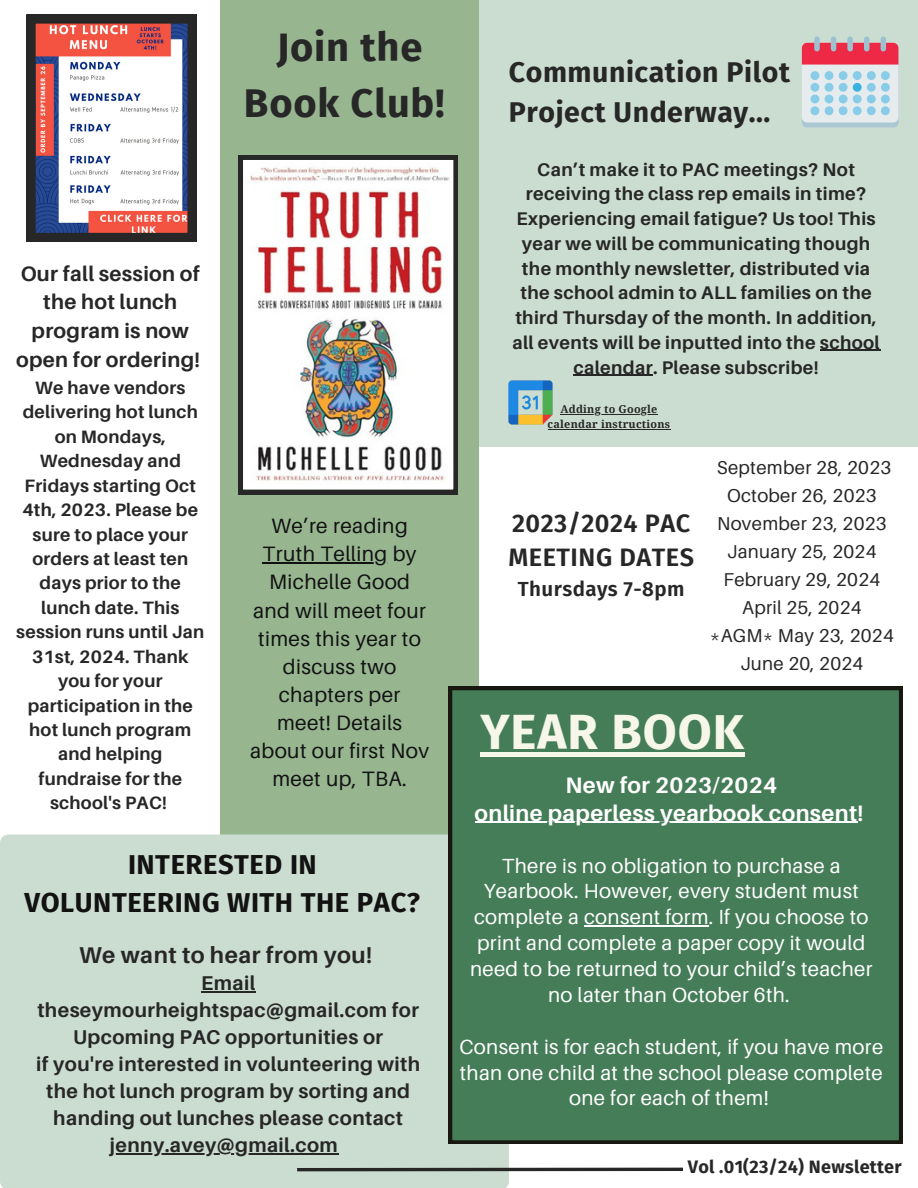
<style>
.page{position:relative;width:918px;height:1188px;background:#fff}
.page>*{position:absolute;margin:0;border:0;box-sizing:border-box;transform-origin:0 0}
.t1{font:700 49.2px "Fira Sans";letter-spacing:.02em;color:#f6f6e9}
.t2{font:700 39.9px/55.5px "Fira Sans";letter-spacing:.02em;color:#272727;text-align:center}
.t3{font:700 28.5px "Fira Sans";letter-spacing:.02em;color:#272727}
.t4{font:700 27.45px "Fira Sans";letter-spacing:.02em;color:#121212}
.t5{font:600 25.35px/34.8px "Fira Sans";letter-spacing:.02em;color:#272727}
.t6{font:700 22.95px "Aileron";letter-spacing:.02em;color:#272727}
.t7{font:700 22.35px "Aileron";letter-spacing:.015em;color:#fff}
.t8{font:20.85px/28.2px "Aileron";letter-spacing:.02em;color:#121212;text-align:center}
.t9{font:700 20.85px/29px "Aileron";letter-spacing:.015em;color:#272727;text-align:center}
.t10{font:600 20.55px "Fira Sans";letter-spacing:.02em;color:#272727}
.t11{font:20.4px/25.8px "Aileron";letter-spacing:.015em;color:#fff;text-align:center}
.t12{font:700 19.95px/27px "Aileron";letter-spacing:.02em;color:#272727;text-align:center}
.t13{font:18.6px "Aileron";letter-spacing:.015em;color:#272727}
.t14{font:700 18.3px/24.8px "Aileron";letter-spacing:.02em;color:#272727;text-align:center}
.t15{font:700 18px "Fira Sans";letter-spacing:.015em;color:#272727}
.t16{font:700 17.85px/24.5px "Aileron";letter-spacing:.015em;color:#272727;text-align:center}
.t17{font:700 10.8px/14.4px "Noto Serif";letter-spacing:.02em;color:#272727;text-align:center}
</style>
<div class="page">
<div style="left:430px;top:0;width:488px;height:447px;background:#cbddd1"></div>
<div style="left:221px;top:0;width:258px;height:879px;background:#97b690"></div>
<div style="left:0;top:835px;width:509px;height:353px;background:#cbddd1"></div>
<svg style="left:27px;top:15px;width:170px;height:227px"></svg>
<div style="left:449px;top:687px;width:453px;height:457px;background:#457d58"></div>
<hr style="left:297px;top:1168px;width:386px;height:3px;background:#272727">
<img style="left:239px;top:155px;width:219px;height:339px">
<div style="left:802px;top:47px;width:97px;height:80px;background:#aac7d4;border-radius:5px"></div>
<div style="left:802px;top:43px;width:96px;height:80px;background:#e6ecee;border-radius:5px"></div>
<svg style="left:802px;top:43px;width:96px;height:22px;background:#ec2f4a"></svg>
<div style="left:814px;top:36px;width:6px;height:15px;background:#9ec1cf;border-radius:3px"></div>
<div style="left:831px;top:36px;width:5px;height:15px;background:#9ec1cf;border-radius:3px"></div>
<div style="left:847px;top:36px;width:6px;height:15px;background:#9ec1cf;border-radius:3px"></div>
<div style="left:864px;top:36px;width:5px;height:15px;background:#9ec1cf;border-radius:3px"></div>
<div style="left:881px;top:36px;width:5px;height:15px;background:#9ec1cf;border-radius:3px"></div>
<div style="left:810px;top:71px;width:9px;height:9px;background:#89cce7;border-radius:50%"></div>
<div style="left:825px;top:71px;width:8px;height:9px;background:#89cce7;border-radius:50%"></div>
<div style="left:839px;top:71px;width:9px;height:9px;background:#89cce7;border-radius:50%"></div>
<div style="left:853px;top:71px;width:9px;height:9px;background:#89cce7;border-radius:50%"></div>
<div style="left:867px;top:71px;width:9px;height:9px;background:#89cce7;border-radius:50%"></div>
<div style="left:881px;top:71px;width:9px;height:9px;background:#89cce7;border-radius:50%"></div>
<div style="left:810px;top:83px;width:9px;height:9px;background:#89cce7;border-radius:50%"></div>
<div style="left:825px;top:83px;width:8px;height:9px;background:#89cce7;border-radius:50%"></div>
<div style="left:839px;top:83px;width:9px;height:9px;background:#89cce7;border-radius:50%"></div>
<div style="left:853px;top:83px;width:9px;height:9px;background:#39b2e2;border-radius:50%"></div>
<div style="left:867px;top:83px;width:9px;height:9px;background:#89cce7;border-radius:50%"></div>
<div style="left:881px;top:83px;width:9px;height:9px;background:#89cce7;border-radius:50%"></div>
<div style="left:810px;top:95px;width:9px;height:8px;background:#89cce7;border-radius:50%"></div>
<div style="left:825px;top:95px;width:8px;height:8px;background:#89cce7;border-radius:50%"></div>
<div style="left:839px;top:95px;width:9px;height:8px;background:#89cce7;border-radius:50%"></div>
<div style="left:853px;top:95px;width:9px;height:8px;background:#89cce7;border-radius:50%"></div>
<div style="left:867px;top:95px;width:9px;height:8px;background:#89cce7;border-radius:50%"></div>
<div style="left:881px;top:95px;width:9px;height:8px;background:#89cce7;border-radius:50%"></div>
<div style="left:810px;top:106px;width:9px;height:9px;background:#89cce7;border-radius:50%"></div>
<div style="left:825px;top:106px;width:8px;height:9px;background:#89cce7;border-radius:50%"></div>
<div style="left:839px;top:106px;width:9px;height:9px;background:#89cce7;border-radius:50%"></div>
<div style="left:853px;top:106px;width:9px;height:9px;background:#89cce7;border-radius:50%"></div>
<div style="left:867px;top:106px;width:9px;height:9px;background:#89cce7;border-radius:50%"></div>
<div style="left:881px;top:106px;width:9px;height:9px;background:#89cce7;border-radius:50%"></div>
<img style="left:508px;top:380px;width:45px;height:45px">
<hr style="left:820px;top:350px;width:60px;height:1px;background:#272727">
<hr style="left:573px;top:375px;width:80px;height:1px;background:#272727">
<hr style="left:201px;top:992px;width:55px;height:1px;background:#272727">
<hr style="left:110px;top:1154px;width:228px;height:1px;background:#272727">
<hr style="left:263px;top:562px;width:125px;height:2px;background:#121212">
<hr style="left:475px;top:822px;width:382px;height:1px;background:#fff">
<hr style="left:584px;top:925px;width:125px;height:2px;background:#fff">
<div style="left:480px;top:752px;width:265px;height:5px;background:#f6f6e9"></div>
<hr style="left:560px;top:414px;width:98px;height:1px;background:#272727">
<hr style="left:548px;top:429px;width:122px;height:1px;background:#272727">
<p class="t2" style="left:244px;top:20px;width:202px">Join the<br>Book Club!</p>
<p class="t9" style="left:16px;top:258px;width:185px">Our fall session of the hot lunch program is now open for ordering!</p>
<p class="t16" style="left:16px;top:375px;width:190px">We have vendors delivering hot lunch on Mondays,<br>Wednesday and<br>Fridays starting Oct<br>4th, 2023. Please be sure to place your orders at least ten days prior to the lunch date. This session runs until Jan<br>31st, 2024. Thank you for your participation in the hot lunch program and helping fundraise for the school's PAC!</p>
<p class="t8" style="left:250px;top:511px;width:181px">We’re reading<br>Truth Telling by<br>Michelle Good and will meet four times this year to discuss two chapters per meet! Details about our first Nov meet up, TBA.</p>
<p class="t4" style="left:128px;top:848px;width:190px">INTERESTED IN</p>
<p class="t4" style="left:25px;top:887px;width:397px">VOLUNTEERING WITH THE PAC?</p>
<p class="t6" style="left:79px;top:941px;width:295px">We want to hear from you!</p>
<p class="t12" style="left:37px;top:970px;width:383px">Email theseymourheightspac@gmail.com for<br>Upcoming PAC opportunities or</p>
<p class="t12" style="left:36px;top:1051px;width:386px">if you're interested in volunteering with the hot lunch program by sorting and handing out lunches please contact jenny.avey@gmail.com</p>
<p class="t3" style="left:509px;top:55px;width:283px">Communication Pilot</p>
<p class="t3" style="left:509px;top:95px;width:263px">Project Underway...</p>
<p class="t14" style="left:512px;top:156px;width:369px">Can’t make it to PAC meetings? Not receiving the class rep emails in time?<br>Experiencing email fatigue? Us too! This year we will be communicating though the monthly newsletter, distributed via the school admin to ALL families on the third Thursday of the month. In addition, all events will be inputted into the school calendar. Please subscribe!</p>
<p class="t17" style="left:548px;top:402px;width:124px">Adding to Google calendar instructions</p>
<p class="t5" style="left:508px;top:506px;width:187px">2023/2024 PAC<br>MEETING DATES</p>
<p class="t10" style="left:518px;top:577px;width:168px">Thursdays 7-8pm</p>
<p class="t13" style="left:717px;top:456px;width:176px">September 28, 2023</p>
<p class="t13" style="left:727px;top:484px;width:151px">October 26, 2023</p>
<p class="t13" style="left:717px;top:512px;width:171px">November 23, 2023</p>
<p class="t13" style="left:727px;top:540px;width:151px">January 25, 2024</p>
<p class="t13" style="left:723px;top:568px;width:158px">February 29, 2024</p>
<p class="t13" style="left:742px;top:596px;width:121px">April 25, 2024</p>
<p class="t13" style="left:710px;top:624px;width:185px">*AGM* May 23, 2024</p>
<p class="t13" style="left:740px;top:652px;width:125px">June 20, 2024</p>
<p class="t1" style="left:480px;top:703px;width:265px">YEAR BOOK</p>
<p class="t7" style="left:565px;top:771px;width:213px">New for 2023/2024</p>
<p class="t7" style="left:475px;top:799px;width:390px">online paperless yearbook consent!</p>
<p class="t11" style="left:470px;top:852px;width:404px">There is no obligation to purchase a Yearbook. However, every student must complete a consent form. If you choose to print and complete a paper copy it would need to be returned to your child’s teacher no later than October 6th.</p>
<p class="t11" style="left:459px;top:1033px;width:425px">Consent is for each student, if you have more than one child at the school please complete one for each of them!</p>
<p class="t15" style="left:688px;top:1156px;width:215px">Vol .01(23/24) Newsletter</p>
</div>
